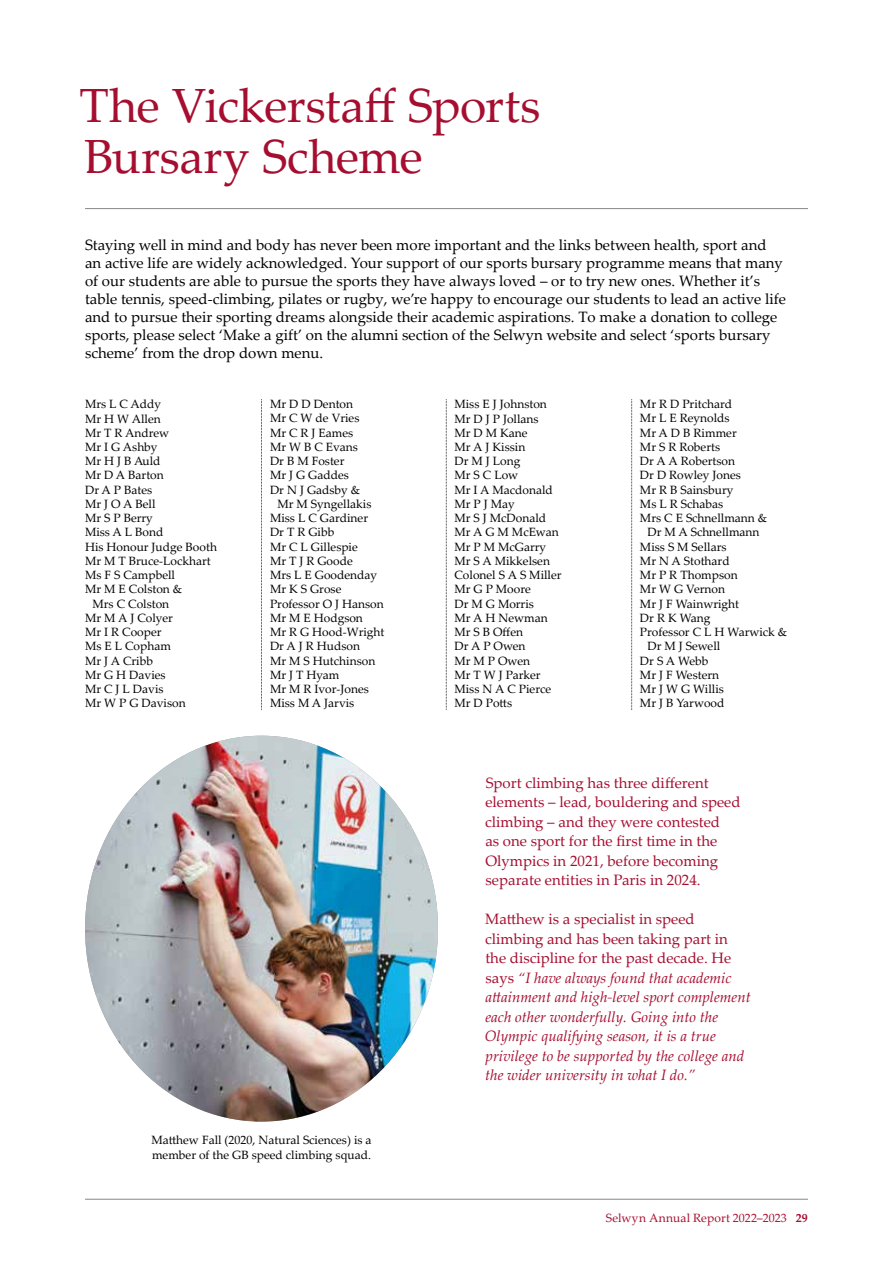
<style>
.page{position:relative;width:893px;height:1263px;background:#fff}
.page>*{position:absolute;margin:0;border:0;box-sizing:border-box;transform-origin:0 0}
.t1{font:48px/51px "Palatino Linotype";letter-spacing:-.01em;color:#a60e30}
.t2{font:15px/18px "Palatino Linotype";color:#000}
.t3{font:italic 15px/19.5px "Palatino Linotype";color:#a60e30}
.t4{font:15px/19.5px "Palatino Linotype";color:#a60e30}
.t5{font:12px/14.2px "Palatino Linotype";color:#000}
.t6{font:12px "Palatino Linotype";letter-spacing:.01em;color:#a60e30}
.s1{font-style:normal}
.s2{font-weight:700}
</style>
<div class="page">
<hr style="left:85px;top:1199px;width:723px;height:1px;background:#878787">
<hr style="left:85px;top:208px;width:723px;height:1px;background:#878787">
<svg style="left:261px;top:400px;width:1px;height:310px"></svg>
<svg style="left:446px;top:400px;width:1px;height:310px"></svg>
<svg style="left:631px;top:400px;width:1px;height:311px"></svg>
<img style="left:85px;top:736px;width:353px;height:385px">
<h1 class="t1" style="left:80px;top:78px;width:462px">The Vickerstaff Sports<br>Bursary Scheme</h1>
<p class="t2" style="left:85px;top:235px;width:702px">Staying well in mind and body has never been more important and the links between health, sport and an active life are widely acknowledged. Your support of our sports bursary programme means that many of our students are able to pursue the sports they have always loved – or to try new ones. Whether it’s table tennis, speed-climbing, pilates or rugby, we’re happy to encourage our students to lead an active life and to pursue their sporting dreams alongside their academic aspirations. To make a donation to college sports, please select ‘Make a gift’ on the alumni section of the Selwyn website and select ‘sports bursary scheme’ from the drop down menu.</p>
<p class="t5" style="left:85px;top:397px;width:78px">Mrs L C Addy</p>
<p class="t5" style="left:85px;top:411px;width:77px">Mr H W Allen</p>
<p class="t5" style="left:85px;top:425px;width:86px">Mr T R Andrew</p>
<p class="t5" style="left:85px;top:439px;width:74px">Mr I G Ashby</p>
<p class="t5" style="left:85px;top:454px;width:77px">Mr H J B Auld</p>
<p class="t5" style="left:85px;top:468px;width:80px">Mr D A Barton</p>
<p class="t5" style="left:85px;top:482px;width:69px">Dr A P Bates</p>
<p class="t5" style="left:85px;top:496px;width:72px">Mr J O A Bell</p>
<p class="t5" style="left:85px;top:510px;width:69px">Mr S P Berry</p>
<p class="t5" style="left:85px;top:525px;width:80px">Miss A L Bond</p>
<p class="t5" style="left:85px;top:539px;width:133px">His Honour Judge Booth</p>
<p class="t5" style="left:85px;top:553px;width:127px">Mr M T Bruce-Lockhart</p>
<p class="t5" style="left:85px;top:567px;width:92px">Ms F S Campbell</p>
<p class="t5" style="left:85px;top:582px;width:99px">Mr M E Colston &amp;</p>
<p class="t5" style="left:92px;top:596px;width:78px">Mrs C Colston</p>
<p class="t5" style="left:85px;top:610px;width:89px">Mr M A J Colyer</p>
<p class="t5" style="left:85px;top:624px;width:78px">Mr I R Cooper</p>
<p class="t5" style="left:85px;top:639px;width:87px">Ms E L Copham</p>
<p class="t5" style="left:85px;top:653px;width:70px">Mr J A Cribb</p>
<p class="t5" style="left:85px;top:667px;width:82px">Mr G H Davies</p>
<p class="t5" style="left:85px;top:681px;width:80px">Mr C J L Davis</p>
<p class="t5" style="left:85px;top:696px;width:102px">Mr W P G Davison</p>
<p class="t5" style="left:454px;top:397px;width:109px">Miss E J Johnston<br>Mr D J P Jollans<br>Mr D M Kane<br>Mr A J Kissin<br>Dr M J Long<br>Mr S C Low<br>Mr I A Macdonald<br>Mr P J May<br>Mr S J McDonald<br>Mr A G M McEwan<br>Mr P M McGarry<br>Mr S A Mikkelsen<br>Colonel S A S Miller<br>Mr G P Moore<br>Dr M G Morris<br>Mr A H Newman<br>Mr S B Offen<br>Dr A P Owen<br>Mr M P Owen<br>Mr T W J Parker<br>Miss N A C Pierce<br>Mr D Potts</p>
<p class="t5" style="left:640px;top:396px;width:94px">Mr R D Pritchard</p>
<p class="t5" style="left:270px;top:396px;width:85px">Mr D D Denton</p>
<p class="t5" style="left:270px;top:411px;width:91px">Mr C W de Vries</p>
<p class="t5" style="left:270px;top:425px;width:85px">Mr C R J Eames</p>
<p class="t5" style="left:270px;top:439px;width:89px">Mr W B C Evans</p>
<p class="t5" style="left:270px;top:453px;width:76px">Dr B M Foster</p>
<p class="t5" style="left:270px;top:468px;width:80px">Mr J G Gaddes</p>
<p class="t5" style="left:270px;top:482px;width:92px">Dr N J Gadsby &amp;</p>
<p class="t5" style="left:277px;top:496px;width:96px">Mr M Syngellakis</p>
<p class="t5" style="left:270px;top:510px;width:100px">Miss L C Gardiner</p>
<p class="t5" style="left:270px;top:525px;width:66px">Dr T R Gibb</p>
<p class="t5" style="left:270px;top:539px;width:89px">Mr C L Gillespie</p>
<p class="t5" style="left:270px;top:553px;width:84px">Mr T J R Goode</p>
<p class="t5" style="left:270px;top:567px;width:109px">Mrs L E Goodenday</p>
<p class="t5" style="left:270px;top:582px;width:73px">Mr K S Grose</p>
<p class="t5" style="left:270px;top:596px;width:115px">Professor O J Hanson</p>
<p class="t5" style="left:270px;top:610px;width:94px">Mr M E Hodgson</p>
<p class="t5" style="left:270px;top:624px;width:116px">Mr R G Hood-Wright</p>
<p class="t5" style="left:270px;top:639px;width:92px">Dr A J R Hudson</p>
<p class="t5" style="left:270px;top:653px;width:107px">Mr M S Hutchinson</p>
<p class="t5" style="left:270px;top:667px;width:71px">Mr J T Hyam</p>
<p class="t5" style="left:270px;top:681px;width:100px">Mr M R Ivor-Jones</p>
<p class="t5" style="left:270px;top:696px;width:86px">Miss M A Jarvis</p>
<p class="t5" style="left:640px;top:411px;width:91px">Mr L E Reynolds</p>
<p class="t5" style="left:640px;top:425px;width:98px">Mr A D B Rimmer</p>
<p class="t5" style="left:640px;top:439px;width:82px">Mr S R Roberts</p>
<p class="t5" style="left:640px;top:453px;width:97px">Dr A A Robertson</p>
<p class="t5" style="left:640px;top:468px;width:102px">Dr D Rowley Jones</p>
<p class="t5" style="left:640px;top:482px;width:95px">Mr R B Sainsbury</p>
<p class="t5" style="left:640px;top:496px;width:85px">Ms L R Schabas</p>
<p class="t5" style="left:640px;top:510px;width:129px">Mrs C E Schnellmann &amp;</p>
<p class="t5" style="left:647px;top:525px;width:114px">Dr M A Schnellmann</p>
<p class="t5" style="left:640px;top:539px;width:88px">Miss S M Sellars</p>
<p class="t5" style="left:640px;top:553px;width:91px">Mr N A Stothard</p>
<p class="t5" style="left:640px;top:567px;width:99px">Mr P R Thompson</p>
<p class="t5" style="left:640px;top:582px;width:87px">Mr W G Vernon</p>
<p class="t5" style="left:640px;top:596px;width:101px">Mr J F Wainwright</p>
<p class="t5" style="left:640px;top:610px;width:72px">Dr R K Wang</p>
<p class="t5" style="left:640px;top:624px;width:149px">Professor C L H Warwick &amp;</p>
<p class="t5" style="left:647px;top:639px;width:74px">Dr M J Sewell</p>
<p class="t5" style="left:640px;top:653px;width:70px">Dr S A Webb</p>
<p class="t5" style="left:640px;top:667px;width:81px">Mr J F Western</p>
<p class="t5" style="left:640px;top:681px;width:86px">Mr J W G Willis</p>
<p class="t5" style="left:640px;top:696px;width:86px">Mr J B Yarwood</p>
<p class="t5" style="left:151px;top:1132px;width:222px;line-height:15px">Matthew Fall (2020, Natural Sciences) is a member of the GB speed climbing squad.</p>
<p class="t4" style="left:485px;top:772px;width:257px">Sport climbing has three different elements – lead, bouldering and speed climbing – and they were contested<br>as one sport for the first time in the Olympics in 2021, before becoming separate entities in Paris in 2024.</p>
<p class="t3" style="left:485px;top:909px;width:267px"><span class="s1">Matthew is a specialist in speed climbing and has been taking part in the discipline for the past decade. He says</span> “I have always found that academic attainment and high-level sport complement each other wonderfully. Going into the Olympic qualifying season, it is a true privilege to be supported by the college and the wider university in what I do.”</p>
<p class="t6" style="left:606px;top:1210px;width:204px">Selwyn Annual Report 2022–2023 <span class="s2">29</span></p>
</div>
